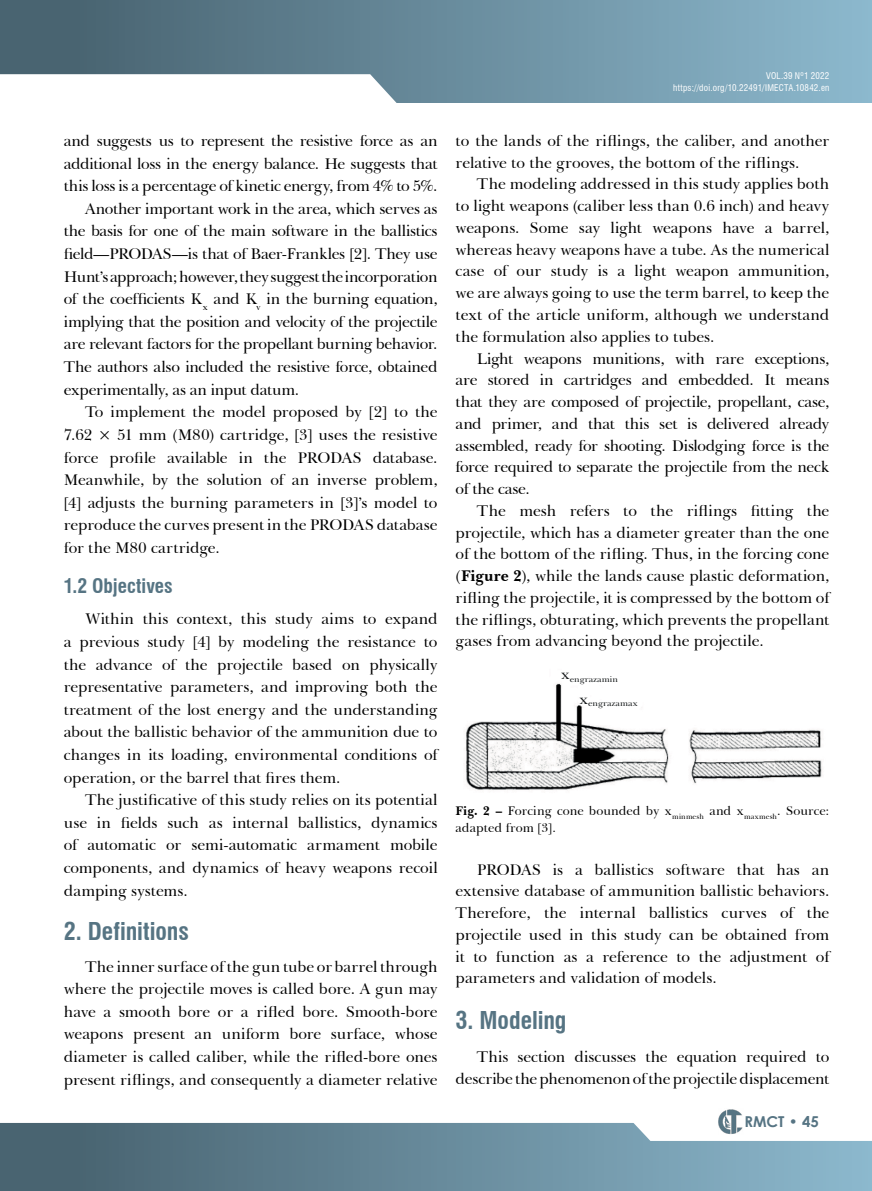
<style>
.page{position:relative;width:872px;height:1191px;background:#fff}
.page>*{position:absolute;margin:0;border:0;box-sizing:border-box;transform-origin:0 0}
.t1{font:700 condensed 24px "Swiss 721 BT";letter-spacing:-.005em;color:#567483}
.t2{font:700 condensed 19.5px "Swiss 721 BT";color:#567483}
.t3{font:15.75px/21.8px "Baskerville BT";letter-spacing:-.015em;color:#000;text-align:justify}
.t4{font:700 15px "Century Gothic";color:#567483}
.t5{font:12.75px/16.5px "Baskerville BT";color:#000}
.t6{font:condensed 9px/12px "Swiss 721 BT";letter-spacing:.03em;color:#fff;text-align:right}
.t7{font:8.25px "Baskerville BT";color:#121617;scale:1.11 1}
.s1{font-weight:700}
</style>
<div class="page">
<div style="left:0;top:0;width:872px;height:102px;background:linear-gradient(to right,#445d6a,#8cb8cd)"></div>
<hr style="left:0;top:0;width:1px;height:102px;background:#496471">
<svg style="left:0;top:1123px;width:872px;height:68px;background:#658898"></svg>
<svg style="left:629px;top:1123px;width:243px;height:18px"></svg>
<svg style="left:0;top:74px;width:406px;height:29px"></svg>
<img style="left:718px;top:1109px;width:25px;height:25px">
<img style="left:466px;top:683px;width:356px;height:107px">
<p class="t6" style="left:673px;top:70px;width:158px">VOL.39 Nº1 2022 https://doi.org/10.22491/IMECTA.10842.en</p>
<p class="t3" style="left:64px;top:129px;width:375px">and suggests us to represent the resistive force as an</p>
<p class="t3" style="left:64px;top:152px;width:375px">additional loss in the energy balance. He suggests that</p>
<p class="t3" style="left:64px;top:174px;width:375px">this loss is a percentage of kinetic energy, from 4% to 5%.</p>
<p class="t3" style="left:85px;top:197px;width:354px">Another important work in the area, which serves as</p>
<p class="t3" style="left:64px;top:220px;width:375px">the basis for one of the main software in the ballistics</p>
<p class="t3" style="left:64px;top:242px;width:375px">field—PRODAS—is that of Baer-Frankles [2]. They use</p>
<p class="t3" style="left:64px;top:265px;width:375px">Hunt’s approach; however, they suggest the incorporation</p>
<p class="t3" style="left:64px;top:287px;width:375px">of the coefficients K<sub>x</sub> and K<sub>v</sub> in the burning equation,</p>
<p class="t3" style="left:64px;top:310px;width:375px">implying that the position and velocity of the projectile</p>
<p class="t3" style="left:64px;top:333px;width:375px">are relevant factors for the propellant burning behavior.</p>
<p class="t3" style="left:64px;top:355px;width:375px">The authors also included the resistive force, obtained</p>
<p class="t3" style="left:64px;top:378px;width:237px">experimentally, as an input datum.</p>
<p class="t3" style="left:85px;top:400px;width:354px">To implement the model proposed by [2] to the</p>
<p class="t3" style="left:64px;top:423px;width:375px">7.62 × 51 mm (M80) cartridge, [3] uses the resistive</p>
<p class="t3" style="left:64px;top:446px;width:375px">force profile available in the PRODAS database.</p>
<p class="t3" style="left:64px;top:468px;width:375px">Meanwhile, by the solution of an inverse problem,</p>
<p class="t3" style="left:64px;top:491px;width:375px">[4] adjusts the burning parameters in [3]’s model to</p>
<p class="t3" style="left:64px;top:513px;width:375px">reproduce the curves present in the PRODAS database</p>
<p class="t3" style="left:64px;top:536px;width:157px">for the M80 cartridge.</p>
<p class="t2" style="left:64px;top:574px;width:110px">1.2 Objectives</p>
<p class="t3" style="left:64px;top:607px;width:375px;line-height:22.6px;text-indent:21px">Within this context, this study aims to expand a previous study [4] by modeling the resistance to the advance of the projectile based on physically representative parameters, and improving both the treatment of the lost energy and the understanding about the ballistic behavior of the ammunition due to changes in its loading, environmental conditions of operation, or the barrel that fires them.</p>
<p class="t3" style="left:64px;top:788px;width:375px;line-height:22.6px;text-indent:21px">The justificative of this study relies on its potential use in fields such as internal ballistics, dynamics of automatic or semi-automatic armament mobile components, and dynamics of heavy weapons recoil damping systems.</p>
<h1 class="t1" style="left:64px;top:917px;width:127px">2. Definitions</h1>
<p class="t3" style="left:64px;top:954px;width:375px;line-height:22.6px;text-indent:21px">The inner surface of the gun tube or barrel through where the projectile moves is called bore. A gun may have a smooth bore or a rifled bore. Smooth-bore weapons present an uniform bore surface, whose diameter is called caliber, while the rifled-bore ones present riflings, and consequently a diameter relative</p>
<p class="t3" style="left:455px;top:129px;width:375px">to the lands of the riflings, the caliber, and another relative to the grooves, the bottom of the riflings.</p>
<p class="t3" style="left:455px;top:173px;width:375px;text-indent:21px">The modeling addressed in this study applies both to light weapons (caliber less than 0.6 inch) and heavy weapons. Some say light weapons have a barrel, whereas heavy weapons have a tube. As the numerical case of our study is a light weapon ammunition, we are always going to use the term barrel, to keep the text of the article uniform, although we understand the formulation also applies to tubes.</p>
<p class="t3" style="left:455px;top:347px;width:375px;text-indent:21px">Light weapons munitions, with rare exceptions, are stored in cartridges and embedded. It means that they are composed of projectile, propellant, case, and primer, and that this set is delivered already assembled, ready for shooting. Dislodging force is the force required to separate the projectile from the neck of the case.</p>
<p class="t3" style="left:455px;top:499px;width:375px;text-indent:21px">The mesh refers to the riflings fitting the projectile, which has a diameter greater than the one of the bottom of the rifling. Thus, in the forcing cone (<span class="s1">Figure 2</span>), while the lands cause plastic deformation, rifling the projectile, it is compressed by the bottom of the riflings, obturating, which prevents the propellant gases from advancing beyond the projectile.</p>
<p class="t7" style="left:561px;top:674px;width:53px"><sup>x</sup>engrazamin</p>
<p class="t7" style="left:579px;top:697px;width:54px"><sup>x</sup>engrazamax</p>
<p class="t5" style="left:455px;top:802px;width:375px"><span class="s1">Fig. 2 –</span> Forcing cone bounded by x<sub>minmesh</sub> and x<sub>maxmesh</sub>. Source: adapted from [3].</p>
<p class="t3" style="left:455px;top:858px;width:375px;text-indent:21px">PRODAS is a ballistics software that has an extensive database of ammunition ballistic behaviors.<br>Therefore, the internal ballistics curves of the projectile used in this study can be obtained from it to function as a reference to the adjustment of parameters and validation of models.</p>
<h1 class="t1" style="left:455px;top:1006px;width:112px">3. Modeling</h1>
<p class="t3" style="left:455px;top:1045px;width:375px;text-align:right">This section discusses the equation required to describe the phenomenon of the projectile displacement</p>
<p class="t4" style="left:744px;top:1110px;width:76px">RMCT • 45</p>
</div>
